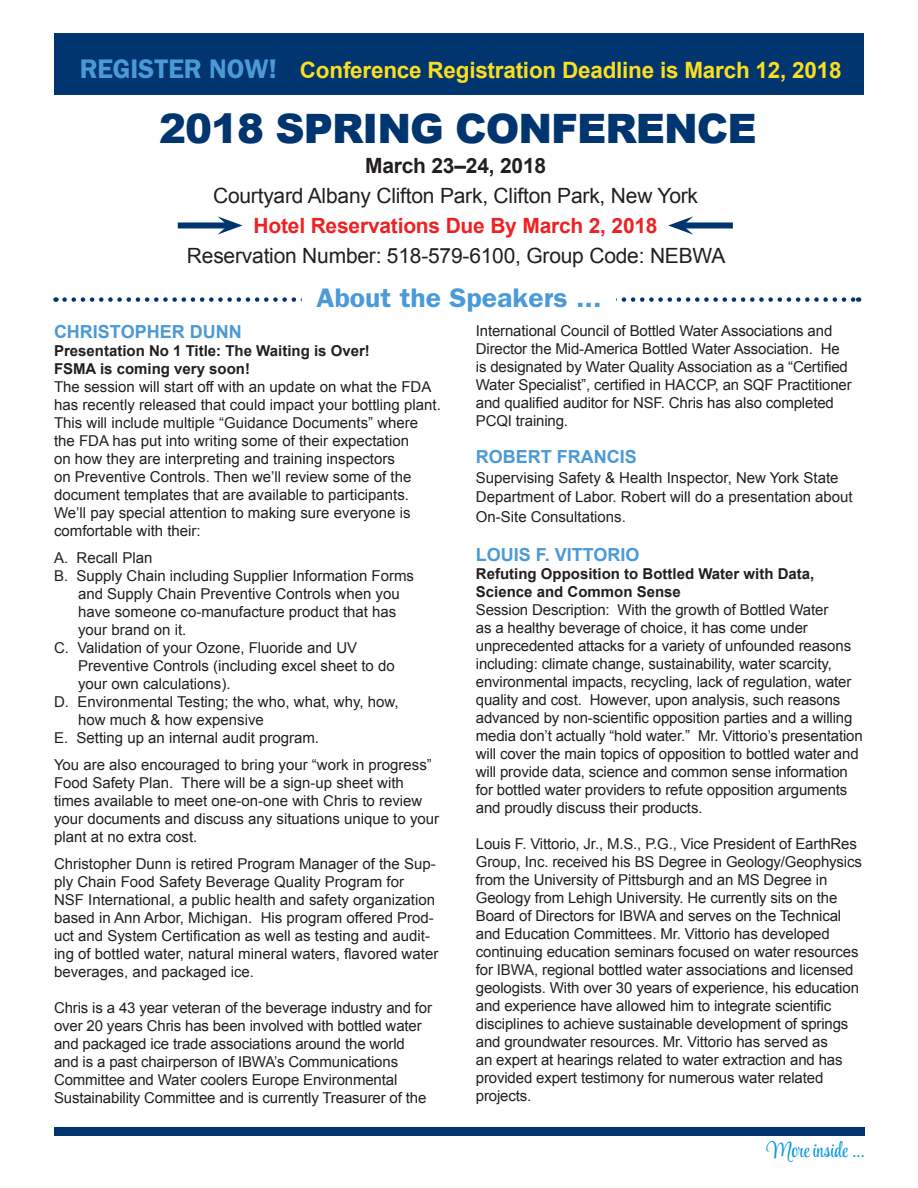
<style>
.page{position:relative;width:918px;height:1188px;background:#fff}
.page>*{position:absolute;margin:0;border:0;box-sizing:border-box;transform-origin:0 0}
.t1{font:900 40.5px "Arial";letter-spacing:-.025em;color:#01356f}
.t2{font:600 27px "Franklin Gothic";color:#4a9ad7;scale:1.05 1}
.t3{font:700 22.5px "Arial";letter-spacing:-.01em;color:#fade21}
.t4{font:21px "Arial";letter-spacing:-.01em;color:#231f20}
.t5{font:700 21px "Arial";letter-spacing:-.01em;color:#ee2123}
.t6{font:700 21px "Arial";letter-spacing:-.01em;color:#231f20}
.t7{font:21px "Style Script";color:#099ad9}
.t8{font:700 18px "Arial";color:#4a9ad7}
.Justified_11pt_Norma{font:15px/18px "Arial";letter-spacing:-.01em;color:#231f20}
.t9{font:700 15px/18px "Arial";color:#231f20}
.s1{font-family:"Franklin Gothic";font-weight:600;font-size:27px;color:#4a9ad7}
</style>
<div class="page">
<svg style="left:65px;top:297px;width:794px;height:5px"></svg>
<div style="left:54px;top:34px;width:810px;height:61px;background:#01356f"></div>
<div style="left:54px;top:1128px;width:810px;height:8px;background:#01356f"></div>
<div style="left:683px;top:222px;width:50px;height:6px;background:#01356f"></div>
<svg style="left:668px;top:216px;width:25px;height:19px"></svg>
<div style="left:178px;top:222px;width:50px;height:6px;background:#01356f"></div>
<svg style="left:217px;top:216px;width:26px;height:19px"></svg>
<p class="t3" style="left:80px;top:55px;width:763px"><span class="s1">REGISTER NOW!</span> Conference Registration Deadline is March 12, 2018</p>
<p class="t1" style="left:159px;top:100px;width:599px">2018 SPRING CONFERENCE</p>
<p class="t6" style="left:365px;top:152px;width:183px">March 23–24, 2018</p>
<p class="t4" style="left:213px;top:182px;width:487px">Courtyard Albany Clifton Park, Clifton Park, New York</p>
<p class="t5" style="left:254px;top:212px;width:405px">Hotel Reservations Due By March 2, 2018</p>
<p class="t4" style="left:187px;top:242px;width:540px">Reservation Number: 518-579-6100, Group Code: NEBWA</p>
<p class="t2" style="left:316px;top:282px;width:273px">About the Speakers ...</p>
<p class="t8" style="left:54px;top:320px;width:189px">CHRISTOPHER DUNN</p>
<p class="t9" style="left:54px;top:342px;width:317px">Presentation No 1 Title: The Waiting is Over!</p>
<p class="t9" style="left:54px;top:360px;width:198px">FSMA is coming very soon!</p>
<p class="Justified_11pt_Norma" style="left:54px;top:378px;width:388px">The session will start off with an update on what the FDA has recently released that could impact your bottling plant.<br>This will include multiple “Guidance Documents” where the FDA has put into writing some of their expectation<br>on how they are interpreting and training inspectors<br>on Preventive Controls. Then we’ll review some of the document templates that are available to participants.<br>We’ll pay special attention to making sure everyone is comfortable with their:</p>
<p class="Justified_11pt_Norma" style="left:54px;top:549px;width:100px">A. Recall Plan</p>
<p class="Justified_11pt_Norma" style="left:78px;top:567px;width:338px;text-indent:-24px">B. Supply Chain including Supplier Information Forms and Supply Chain Preventive Controls when you have someone co-manufacture product that has your brand on it.</p>
<p class="Justified_11pt_Norma" style="left:78px;top:639px;width:318px;text-indent:-24px">C. Validation of your Ozone, Fluoride and UV<br>Preventive Controls (including excel sheet to do your own calculations).</p>
<p class="Justified_11pt_Norma" style="left:78px;top:693px;width:322px;text-indent:-24px">D. Environmental Testing; the who, what, why, how, how much &amp; how expensive</p>
<p class="Justified_11pt_Norma" style="left:54px;top:729px;width:267px">E. Setting up an internal audit program.</p>
<p class="Justified_11pt_Norma" style="left:54px;top:756px;width:387px">You are also encouraged to bring your “work in progress” Food Safety Plan. There will be a sign-up sheet with times available to meet one-on-one with Chris to review your documents and discuss any situations unique to your plant at no extra cost.</p>
<p class="Justified_11pt_Norma" style="left:54px;top:855px;width:386px">Christopher Dunn is retired Program Manager of the Sup&shy;ply Chain Food Safety Beverage Quality Program for<br>NSF International, a public health and safety organization based in Ann Arbor, Michigan. His program offered Prod&shy;uct and System Certification as well as testing and audit&shy;ing of bottled water, natural mineral waters, flavored water beverages, and packaged ice.</p>
<p class="Justified_11pt_Norma" style="left:54px;top:999px;width:380px">Chris is a 43 year veteran of the beverage industry and for over 20 years Chris has been involved with bottled water and packaged ice trade associations around the world and is a past chairperson of IBWA’s Communications Committee and Water coolers Europe Environmental Sustainability Committee and is currently Treasurer of the</p>
<p class="Justified_11pt_Norma" style="left:476px;top:322px;width:377px">International Council of Bottled Water Associations and Director the Mid-America Bottled Water Association. He is designated by Water Quality Association as a “Certified Water Specialist”, certified in HACCP, an SQF Practitioner and qualified auditor for NSF. Chris has also completed PCQI training.</p>
<p class="t8" style="left:476px;top:445px;width:162px">ROBERT FRANCIS</p>
<p class="Justified_11pt_Norma" style="left:476px;top:468px;width:378px;line-height:19.5px">Supervising Safety &amp; Health Inspector, New York State<br>Department of Labor. Robert will do a presentation about<br>On-Site Consultations.</p>
<p class="t8" style="left:476px;top:543px;width:165px">LOUIS F. VITTORIO</p>
<p class="t9" style="left:476px;top:565px;width:340px">Refuting Opposition to Bottled Water with Data,<br>Science and Common Sense</p>
<p class="Justified_11pt_Norma" style="left:476px;top:601px;width:388px">Session Description: With the growth of Bottled Water<br>as a healthy beverage of choice, it has come under unprecedented attacks for a variety of unfounded reasons including: climate change, sustainability, water scarcity, environmental impacts, recycling, lack of regulation, water quality and cost. However, upon analysis, such reasons advanced by non-scientific opposition parties and a willing media don’t actually “hold water.” Mr. Vittorio’s presentation will cover the main topics of opposition to bottled water and will provide data, science and common sense information for bottled water providers to refute opposition arguments and proudly discuss their products.</p>
<p class="Justified_11pt_Norma" style="left:476px;top:835px;width:388px">Louis F. Vittorio, Jr., M.S., P.G., Vice President of EarthRes Group, Inc. received his BS Degree in Geology/Geophysics from the University of Pittsburgh and an MS Degree in Geology from Lehigh University. He currently sits on the Board of Directors for IBWA and serves on the Technical and Education Committees. Mr. Vittorio has developed continuing education seminars focused on water resources for IBWA, regional bottled water associations and licensed geologists. With over 30 years of experience, his education and experience have allowed him to integrate scientific disciplines to achieve sustainable development of springs and groundwater resources. Mr. Vittorio has served as<br>an expert at hearings related to water extraction and has provided expert testimony for numerous water related projects.</p>
<p class="t7" style="left:767px;top:1137px;width:99px">More inside ...</p>
</div>
